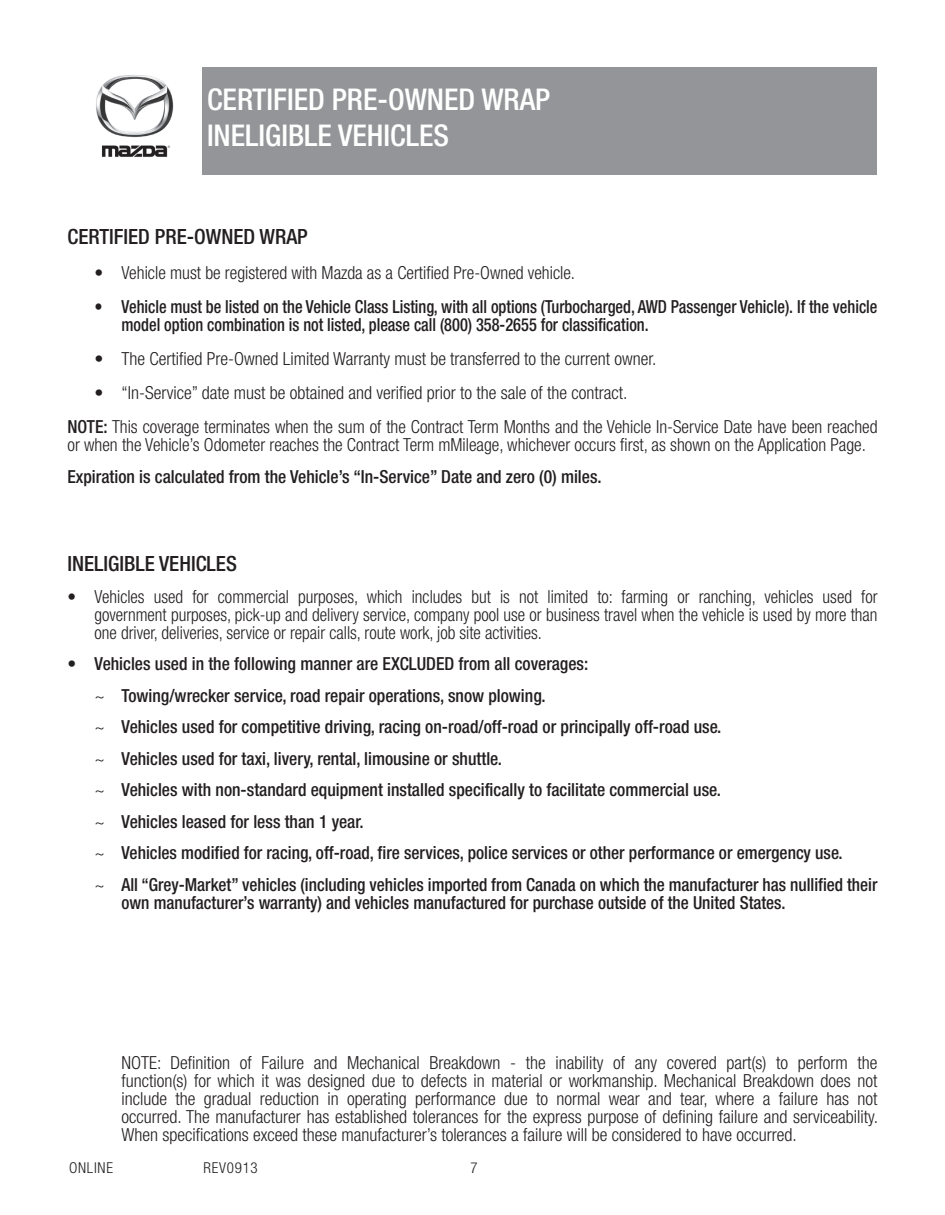
<style>
.page{position:relative;width:945px;height:1215px;background:#fff}
.page>*{position:absolute;margin:0;border:0;box-sizing:border-box;transform-origin:0 0}
.t1{font:500 condensed 30px "Helvetica Neue LT Std";color:#fff}
.t2{font:500 condensed 21px "Helvetica Neue LT Std";color:#231f20}
.t3{font:300 condensed 18px/18px "Helvetica Neue LT Std";color:#231f20}
.t4{font:500 condensed 18px "Helvetica Neue LT Std";color:#231f20}
.t5{font:300 condensed 18px/18px "Helvetica Neue LT Std";color:#231f20;text-align:justify;scale:.96 1}
.t6{font:500 condensed 18px/18px "Helvetica Neue LT Std";color:#231f20;scale:.96 1}
.t7{font:500 condensed 18px/18px "Helvetica Neue LT Std";color:#231f20;scale:.91 1}
.t8{font:300 condensed 15px "Helvetica Neue LT Std";letter-spacing:.05em;color:#231f20}
.s1{font-weight:300}
.s2{font-weight:500}
</style>
<div class="page">
<div style="left:202px;top:68px;width:676px;height:108px;background:#939598"></div>
<img style="left:96px;top:75px;width:78px;height:82px">
<p class="t1" style="left:207px;top:82px;width:345px">CERTIFIED PRE-OWNED WRAP</p>
<p class="t1" style="left:207px;top:118px;width:244px">INELIGIBLE VEHICLES</p>
<p class="t2" style="left:68px;top:225px;width:242px">CERTIFIED PRE-OWNED WRAP</p>
<p class="t3" style="left:94px;top:263px;width:482px">• Vehicle must be registered with Mazda as a Certified Pre-Owned vehicle.</p>
<p class="t7" style="left:122px;top:297px;width:832px;text-indent:-27px"><span class="s1">•</span> Vehicle must be listed on the Vehicle Class Listing, with all options (Turbocharged, AWD Passenger Vehicle). If the vehicle model option combination is not listed, please call (800) 358-2655 for classification.</p>
<p class="t3" style="left:94px;top:350px;width:564px">• The Certified Pre-Owned Limited Warranty must be transferred to the current owner.</p>
<p class="t3" style="left:94px;top:384px;width:534px">• “In-Service” date must be obtained and verified prior to the sale of the contract.</p>
<p class="t3" style="left:68px;top:418px;width:812px"><span class="s2">NOTE:</span> This coverage terminates when the sum of the Contract Term Months and the Vehicle In-Service Date have been reached or when the Vehicle’s Odometer reaches the Contract Term mMileage, whichever occurs first, as shown on the Application Page.</p>
<p class="t4" style="left:68px;top:466px;width:536px">Expiration is calculated from the Vehicle’s “In-Service” Date and zero (0) miles.</p>
<p class="t2" style="left:68px;top:552px;width:171px">INELIGIBLE VEHICLES</p>
<p class="t5" style="left:94px;top:587px;width:817px;text-indent:-27px">• Vehicles used for commercial purposes, which includes but is not limited to: farming or ranching, vehicles used for government purposes, pick-up and delivery service, company pool use or business travel when the vehicle is used by more than one driver, deliveries, service or repair calls, route work, job site activities.</p>
<p class="t4" style="left:68px;top:653px;width:522px"><span class="s1">•</span> Vehicles used in the following manner are EXCLUDED from all coverages:</p>
<p class="t4" style="left:94px;top:685px;width:453px"><span class="s1">~</span> Towing/wrecker service, road repair operations, snow plowing.</p>
<p class="t4" style="left:94px;top:716px;width:629px"><span class="s1">~</span> Vehicles used for competitive driving, racing on-road/off-road or principally off-road use.</p>
<p class="t4" style="left:94px;top:748px;width:409px"><span class="s1">~</span> Vehicles used for taxi, livery, rental, limousine or shuttle.</p>
<p class="t4" style="left:94px;top:779px;width:628px"><span class="s1">~</span> Vehicles with non-standard equipment installed specifically to facilitate commercial use.</p>
<p class="t4" style="left:94px;top:811px;width:271px"><span class="s1">~</span> Vehicles leased for less than 1 year.</p>
<p class="t4" style="left:94px;top:842px;width:750px"><span class="s1">~</span> Vehicles modified for racing, off-road, fire services, police services or other performance or emergency use.</p>
<p class="t6" style="left:122px;top:875px;width:789px;text-indent:-27px"><span class="s1">~</span> All “Grey-Market” vehicles (including vehicles imported from Canada on which the manufacturer has nullified their own manufacturer’s warranty) and vehicles manufactured for purchase outside of the United States.</p>
<p class="t3" style="left:122px;top:1053px;width:758px;text-align:justify">NOTE: Definition of Failure and Mechanical Breakdown - the inability of any covered part(s) to perform the function(s) for which it was designed due to defects in material or workmanship. Mechanical Breakdown does not include the gradual reduction in operating performance due to normal wear and tear, where a failure has not occurred. The manufacturer has established tolerances for the express purpose of defining failure and serviceability.<br>When specifications exceed these manufacturer’s tolerances a failure will be considered to have occurred.</p>
<p class="t8" style="left:69px;top:1159px;width:46px">ONLINE</p>
<p class="t8" style="left:203px;top:1159px;width:56px">REV0913</p>
<p class="t8" style="left:470px;top:1159px;width:9px">7</p>
</div>
